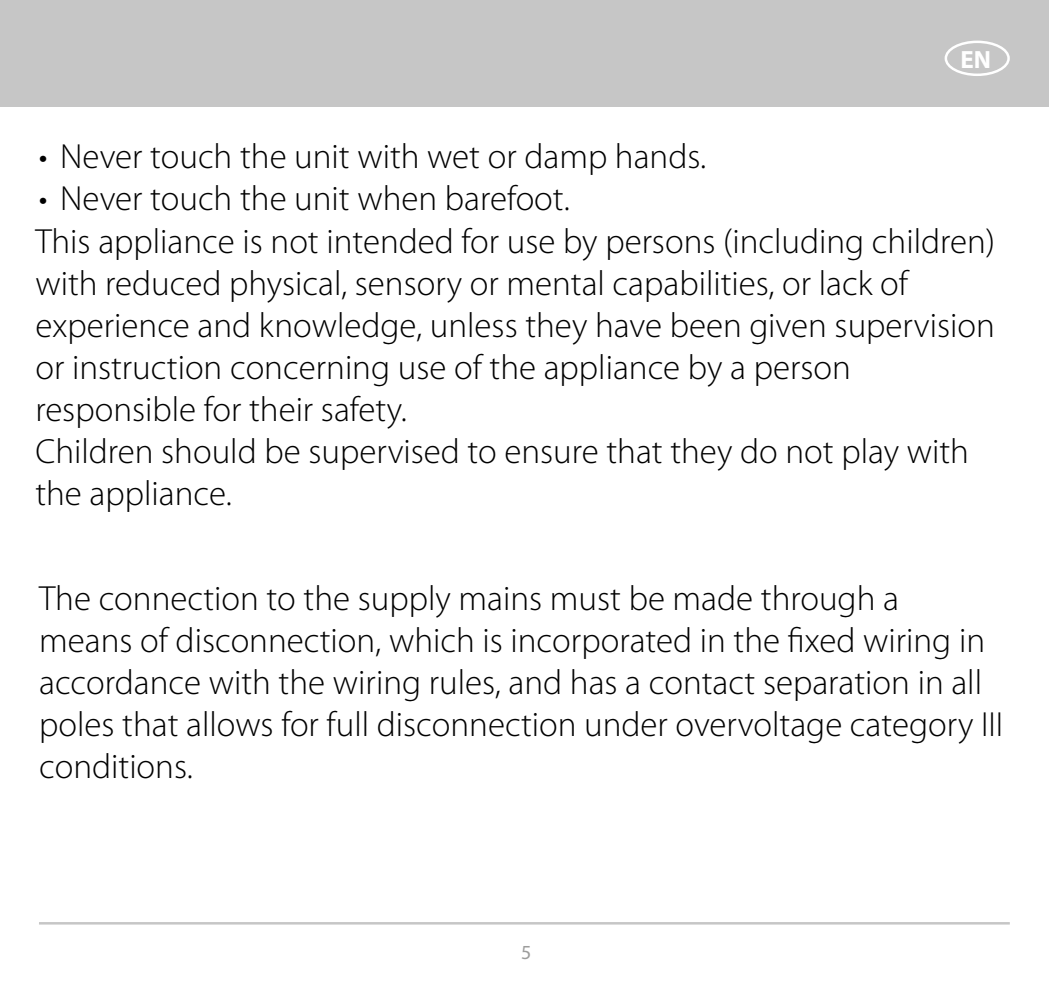
<style>
.page{position:relative;width:1049px;height:993px;background:#fff}
.page>*{position:absolute;margin:0;border:0;box-sizing:border-box;transform-origin:0 0}
.t1{font:300 35px/42.2px "Myriad Pro";color:#000}
.t2{font:700 25px "Myriad Pro";color:#fff}
.t3{font:20px "Myriad Pro";color:#9d9d9c}
</style>
<div class="page">
<div style="left:0;top:0;width:1049px;height:106px;background:#c6c6c6"></div>
<hr style="left:39px;top:921px;width:971px;height:3px;background:#c6c6c6">
<div style="left:944px;top:41px;width:66px;height:35px;border:2px solid #fff;border-radius:50%"></div>
<p class="t2" style="left:960px;top:43px;width:32px">EN</p>
<p class="t1" style="left:39px;top:136px;width:669px">• Never touch the unit with wet or damp hands.</p>
<p class="t1" style="left:35px;top:178px;width:961px">• Never touch the unit when barefoot.<br>This appliance is not intended for use by persons (including children) with reduced physical, sensory or mental capabilities, or lack of experience and knowledge, unless they have been given supervision or instruction concerning use of the appliance by a person responsible for their safety.<br>Children should be supervised to ensure that they do not play with the appliance.</p>
<p class="t1" style="left:39px;top:578px;width:966px">The connection to the supply mains must be made through a<br>means of disconnection, which is incorporated in the fixed wiring in accordance with the wiring rules, and has a contact separation in all poles that allows for full disconnection under overvoltage category III conditions.</p>
<p class="t3" style="left:521px;top:939px;width:12px">5</p>
</div>
